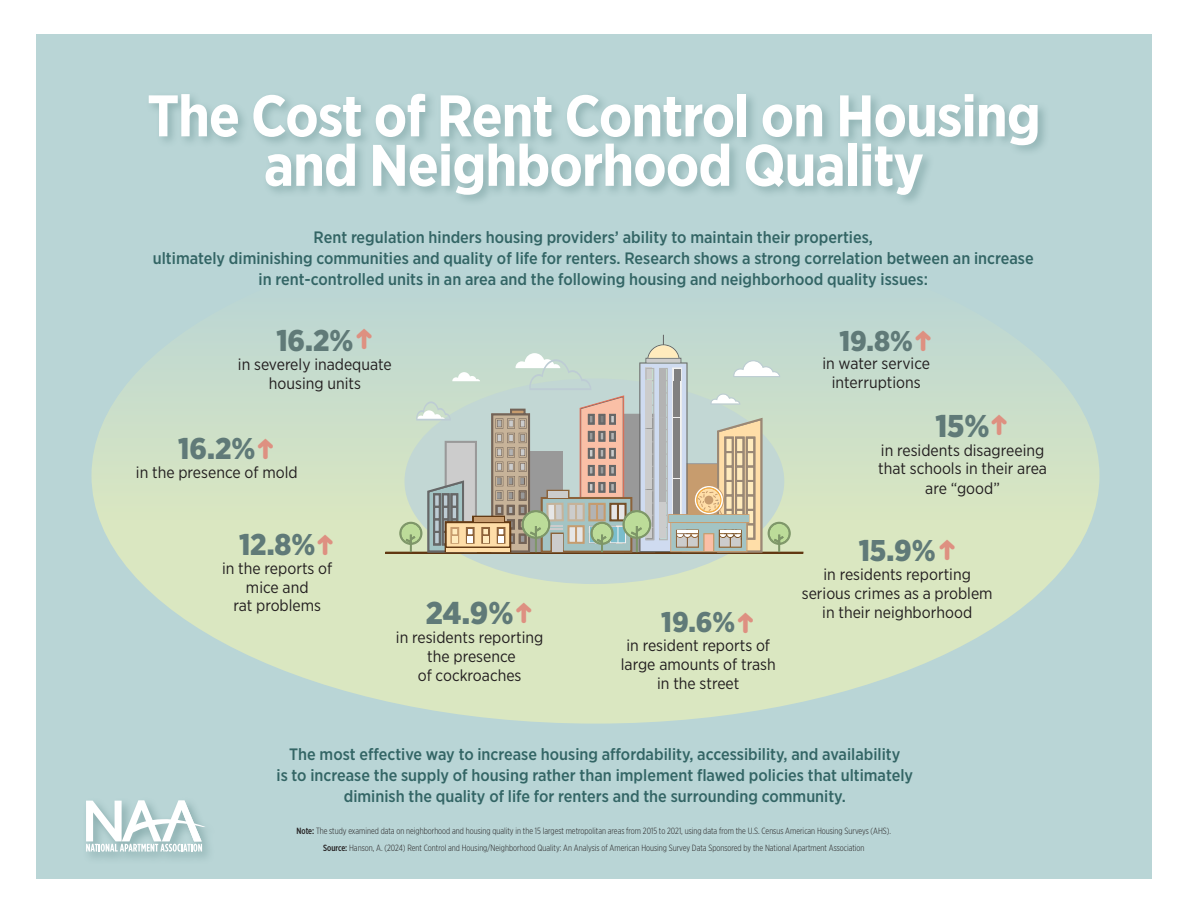
<style>
.page{position:relative;width:1188px;height:918px;background:#fff}
.page>*{position:absolute;margin:0;border:0;box-sizing:border-box;transform-origin:0 0}
.t1{font:700 58.5px "Gotham Narrow";letter-spacing:-.02em;color:#fff}
.t2{font:900 31.5px "Gotham Narrow";color:#607a78}
.t3{font:900 30px "Gotham Narrow";color:#607a78}
.t4{font:900 28.5px "Gotham Narrow";color:#607a78}
.t5{font:500 16.5px/21px "Gotham Narrow";color:#336565;text-align:center}
.t6{font:16.05px/18.8px "Gotham Narrow";color:#231f20;text-align:center}
.t7{font:300 9px "Gotham X Narrow";color:#231f20}
.s1{font-weight:500}
</style>
<div class="page">
<div style="left:36px;top:34px;width:1116px;height:844px;background:#b9d5d6"></div>
<div style="left:92px;top:227px;width:1008px;height:497px;background:linear-gradient(to bottom,#bad5d5,#e3ecbb);border-radius:50%"></div>
<div style="left:405px;top:379px;width:379px;height:205px;background:#c2d7d4;border-radius:50%"></div>
<div style="left:145px;top:90px;width:905px;height:118px;background:#336565;opacity:.3"></div>
<div style="left:385px;top:552px;width:418px;height:2px;border:1px solid #613812"></div>
<svg style="left:399px;top:335px;width:392px;height:218px"></svg>
<div style="left:669px;top:515px;width:79px;height:7px;background:#a3c4c4"></div>
<div style="left:82px;top:797px;width:135px;height:68px;background:#336565;opacity:.37"></div>
<svg style="left:86px;top:800px;width:120px;height:52px"></svg>
<svg style="left:356px;top:329px;width:16px;height:21px"></svg>
<svg style="left:258px;top:439px;width:15px;height:20px"></svg>
<svg style="left:317px;top:535px;width:16px;height:20px"></svg>
<svg style="left:516px;top:603px;width:15px;height:20px"></svg>
<svg style="left:738px;top:612px;width:15px;height:21px"></svg>
<svg style="left:991px;top:414px;width:16px;height:21px"></svg>
<svg style="left:915px;top:330px;width:16px;height:21px"></svg>
<svg style="left:939px;top:540px;width:16px;height:20px"></svg>
<p class="t1" style="left:147px;top:78px;width:895px">The Cost of Rent Control on Housing</p>
<p class="t1" style="left:264px;top:128px;width:662px">and Neighborhood Quality</p>
<p class="t5" style="left:153px;top:226px;width:882px">Rent regulation hinders housing providers’ ability to maintain their properties,<br>ultimately diminishing communities and quality of life for renters. Research shows a strong correlation between an increase in rent-controlled units in an area and the following housing and neighborhood quality issues:</p>
<p class="t3" style="left:276px;top:321px;width:79px">16.2%</p>
<p class="t6" style="left:238px;top:355px;width:155px">in severely inadequate housing units</p>
<p class="t3" style="left:178px;top:429px;width:79px">16.2%</p>
<p class="t6" style="left:136px;top:463px;width:163px">in the presence of mold</p>
<p class="t3" style="left:239px;top:525px;width:78px">12.8%</p>
<p class="t6" style="left:222px;top:558px;width:112px">in the reports of mice and<br>rat problems</p>
<p class="t2" style="left:426px;top:593px;width:89px">24.9%</p>
<p class="t6" style="left:396px;top:628px;width:149px">in residents reporting the presence<br>of cockroaches</p>
<p class="t4" style="left:661px;top:603px;width:75px">19.6%</p>
<p class="t6" style="left:621px;top:636px;width:156px">in resident reports of large amounts of trash in the street</p>
<p class="t4" style="left:840px;top:322px;width:75px">19.8%</p>
<p class="t6" style="left:822px;top:354px;width:109px">in water service interruptions</p>
<p class="t2" style="left:935px;top:405px;width:56px">15%</p>
<p class="t6" style="left:878px;top:440px;width:170px">in residents disagreeing that schools in their area are “good”</p>
<p class="t3" style="left:859px;top:531px;width:79px">15.9%</p>
<p class="t6" style="left:802px;top:565px;width:192px">in residents reporting serious crimes as a problem in their neighborhood</p>
<p class="t5" style="left:277px;top:744px;width:638px">The most effective way to increase housing affordability, accessibility, and availability<br>is to increase the supply of housing rather than implement flawed policies that ultimately diminish the quality of life for renters and the surrounding community.</p>
<p class="t7" style="left:297px;top:826px;width:596px"><span class="s1">Note:</span> The study examined data on neighborhood and housing quality in the 15 largest metropolitan areas from 2015 to 2021, using data from the U.S. Census American Housing Surveys (AHS).</p>
<p class="t7" style="left:323px;top:842px;width:543px"><span class="s1">Source:</span> Hanson, A. (2024) Rent Control and Housing/Neighborhood Quality: An Analysis of American Housing Survey Data Sponsored by the National Apartment Association</p>
</div>
